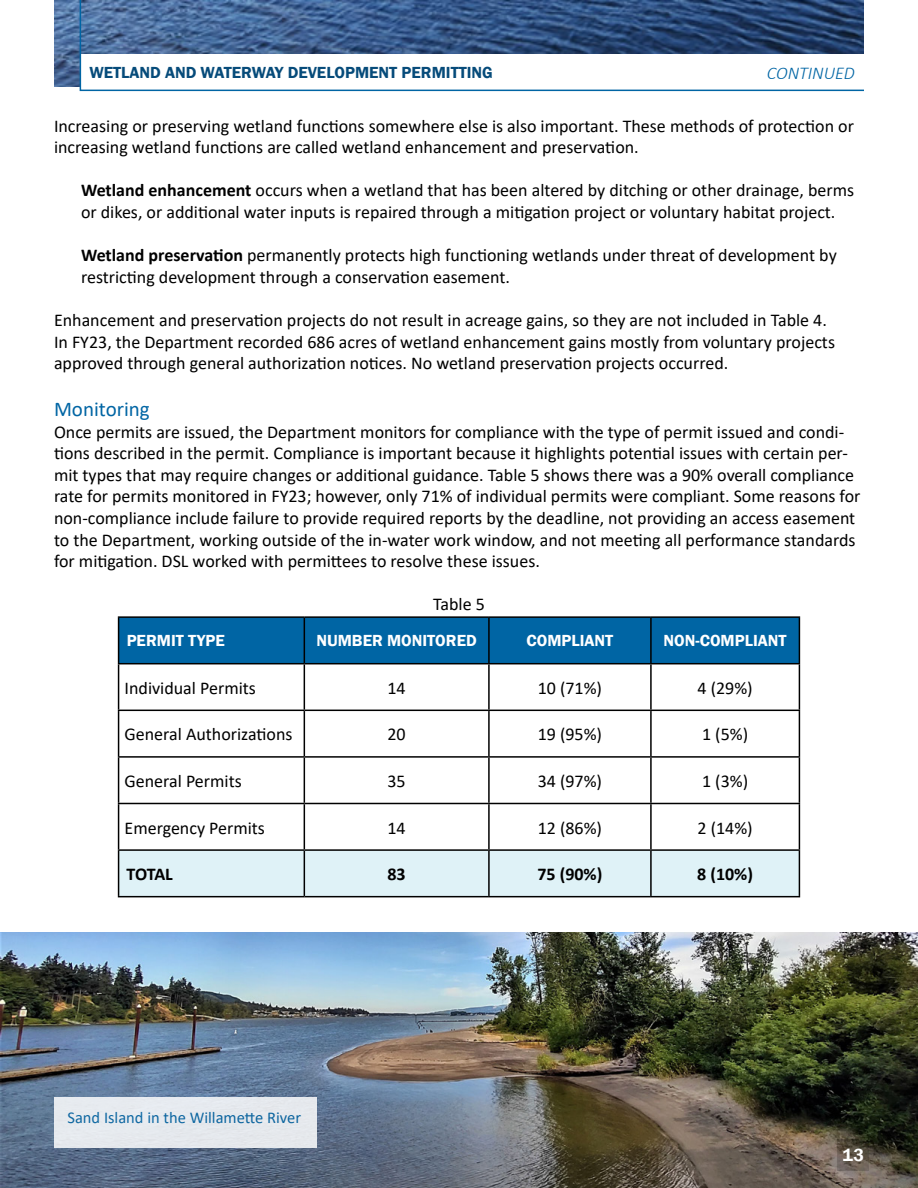
<style>
.page{position:relative;width:918px;height:1188px;background:#fff}
.page>*{position:absolute;margin:0;border:0;box-sizing:border-box;transform-origin:0 0}
.t1{font:21px "Calibri";color:#0065a4}
.t2{font:18px/21.6px "Calibri";color:#000}
.t3{font:700 18px "Calibri";color:#000}
.t4{font:italic 300 18px "Calibri";color:#0065a4}
.t5{font:600 18px "Franklin Gothic";color:#fff}
.t6{font:600 16.5px "Franklin Gothic";color:#fff}
.t7{font:600 16.5px "Franklin Gothic";color:#064b7a}
.t8{font:16.5px "Calibri";color:#0065a4}
.s1{font-weight:700}
</style>
<div class="page">
<img style="left:54px;top:0;width:25px;height:87px">
<svg style="left:79px;top:0;width:785px;height:92px"></svg>
<img style="left:0;top:932px;width:918px;height:256px">
<div style="left:119px;top:618px;width:680px;height:45px;background:#0065a4"></div>
<div style="left:119px;top:851px;width:680px;height:45px;background:#dff2f7"></div>
<hr style="left:118px;top:664px;width:1px;height:46px;background:#000">
<hr style="left:304px;top:664px;width:1px;height:46px;background:#000">
<hr style="left:488px;top:664px;width:2px;height:46px;background:#000">
<hr style="left:650px;top:664px;width:2px;height:46px;background:#000">
<hr style="left:799px;top:664px;width:1px;height:46px;background:#000">
<hr style="left:118px;top:710px;width:186px;height:1px;background:#000">
<hr style="left:118px;top:711px;width:1px;height:45px;background:#000">
<hr style="left:304px;top:710px;width:185px;height:1px;background:#000">
<hr style="left:304px;top:711px;width:1px;height:45px;background:#000">
<hr style="left:489px;top:710px;width:162px;height:1px;background:#000">
<hr style="left:488px;top:711px;width:2px;height:45px;background:#000">
<hr style="left:651px;top:710px;width:149px;height:1px;background:#000">
<hr style="left:650px;top:711px;width:2px;height:45px;background:#000">
<hr style="left:799px;top:711px;width:1px;height:45px;background:#000">
<hr style="left:118px;top:756px;width:186px;height:2px;background:#000">
<hr style="left:118px;top:758px;width:1px;height:45px;background:#000">
<hr style="left:304px;top:756px;width:185px;height:2px;background:#000">
<hr style="left:304px;top:758px;width:1px;height:45px;background:#000">
<hr style="left:489px;top:756px;width:162px;height:2px;background:#000">
<hr style="left:488px;top:758px;width:2px;height:45px;background:#000">
<hr style="left:651px;top:756px;width:149px;height:2px;background:#000">
<hr style="left:650px;top:758px;width:2px;height:45px;background:#000">
<hr style="left:799px;top:758px;width:1px;height:45px;background:#000">
<hr style="left:118px;top:803px;width:186px;height:1px;background:#000">
<hr style="left:118px;top:804px;width:1px;height:45px;background:#000">
<hr style="left:304px;top:803px;width:185px;height:1px;background:#000">
<hr style="left:304px;top:804px;width:1px;height:45px;background:#000">
<hr style="left:489px;top:803px;width:162px;height:1px;background:#000">
<hr style="left:488px;top:804px;width:2px;height:45px;background:#000">
<hr style="left:651px;top:803px;width:149px;height:1px;background:#000">
<hr style="left:650px;top:804px;width:2px;height:45px;background:#000">
<hr style="left:799px;top:804px;width:1px;height:45px;background:#000">
<hr style="left:118px;top:616px;width:186px;height:2px;background:#000">
<hr style="left:118px;top:618px;width:1px;height:45px;background:#000">
<hr style="left:304px;top:616px;width:185px;height:2px;background:#000">
<hr style="left:304px;top:618px;width:1px;height:45px;background:#000">
<hr style="left:489px;top:616px;width:162px;height:2px;background:#000">
<hr style="left:488px;top:618px;width:2px;height:45px;background:#000">
<hr style="left:651px;top:616px;width:149px;height:2px;background:#000">
<hr style="left:650px;top:618px;width:2px;height:45px;background:#000">
<hr style="left:799px;top:618px;width:1px;height:45px;background:#000">
<hr style="left:118px;top:663px;width:186px;height:1px;background:#000">
<hr style="left:304px;top:663px;width:185px;height:1px;background:#000">
<hr style="left:489px;top:663px;width:162px;height:1px;background:#000">
<hr style="left:651px;top:663px;width:149px;height:1px;background:#000">
<hr style="left:118px;top:849px;width:186px;height:2px;background:#000">
<hr style="left:118px;top:851px;width:1px;height:45px;background:#000">
<hr style="left:304px;top:849px;width:185px;height:2px;background:#000">
<hr style="left:304px;top:851px;width:1px;height:45px;background:#000">
<hr style="left:489px;top:849px;width:162px;height:2px;background:#000">
<hr style="left:488px;top:851px;width:2px;height:45px;background:#000">
<hr style="left:651px;top:849px;width:149px;height:2px;background:#000">
<hr style="left:650px;top:851px;width:2px;height:45px;background:#000">
<hr style="left:799px;top:851px;width:1px;height:45px;background:#000">
<hr style="left:118px;top:896px;width:186px;height:1px;background:#000">
<hr style="left:304px;top:896px;width:185px;height:1px;background:#000">
<hr style="left:489px;top:896px;width:162px;height:1px;background:#000">
<hr style="left:651px;top:896px;width:149px;height:1px;background:#000">
<svg style="left:837px;top:1139px;width:31px;height:32px"></svg>
<div style="left:54px;top:1097px;width:262px;height:51px;background:#e6e9ee"></div>
<p class="t7" style="left:89px;top:62px;width:405px">WETLAND AND WATERWAY DEVELOPMENT PERMITTING</p>
<p class="t4" style="left:767px;top:62px;width:90px">CONTINUED</p>
<p class="t2" style="left:54px;top:114px;width:802px">Increasing or preserving wetland functions somewhere else is also important. These methods of protection or increasing wetland functions are called wetland enhancement and preservation.</p>
<p class="t2" style="left:81px;top:179px;width:775px"><span class="s1">Wetland enhancement</span> occurs when a wetland that has been altered by ditching or other drainage, berms or dikes, or additional water inputs is repaired through a mitigation project or voluntary habitat project.</p>
<p class="t2" style="left:81px;top:244px;width:757px"><span class="s1">Wetland preservation</span> permanently protects high functioning wetlands under threat of development by restricting development through a conservation easement.</p>
<p class="t2" style="left:54px;top:309px;width:783px">Enhancement and preservation projects do not result in acreage gains, so they are not included in Table 4.<br>In FY23, the Department recorded 686 acres of wetland enhancement gains mostly from voluntary projects approved through general authorization notices. No wetland preservation projects occurred.</p>
<p class="t1" style="left:54px;top:394px;width:97px">Monitoring</p>
<p class="t2" style="left:54px;top:420px;width:808px">Once permits are issued, the Department monitors for compliance with the type of permit issued and condi&shy;tions described in the permit. Compliance is important because it highlights potential issues with certain per&shy;mit types that may require changes or additional guidance. Table 5 shows there was a 90% overall compliance rate for permits monitored in FY23; however, only 71% of individual permits were compliant. Some reasons for non-compliance include failure to provide required reports by the deadline, not providing an access easement to the Department, working outside of the in-water work window, and not meeting all performance standards for mitigation. DSL worked with permittees to resolve these issues.</p>
<p class="t2" style="left:433px;top:593px;width:53px">Table 5</p>
<p class="t6" style="left:127px;top:631px;width:100px">PERMIT TYPE</p>
<p class="t6" style="left:316px;top:631px;width:162px">NUMBER MONITORED</p>
<p class="t6" style="left:526px;top:631px;width:88px">COMPLIANT</p>
<p class="t6" style="left:664px;top:631px;width:124px">NON-COMPLIANT</p>
<p class="t2" style="left:125px;top:677px;width:133px">Individual Permits</p>
<p class="t2" style="left:388px;top:677px;width:20px">14</p>
<p class="t2" style="left:538px;top:677px;width:66px">10 (71%)</p>
<p class="t2" style="left:698px;top:677px;width:57px">4 (29%)</p>
<p class="t2" style="left:125px;top:723px;width:169px">General Authorizations</p>
<p class="t2" style="left:387px;top:723px;width:20px">20</p>
<p class="t2" style="left:538px;top:723px;width:66px">19 (95%)</p>
<p class="t2" style="left:702px;top:723px;width:48px">1 (5%)</p>
<p class="t2" style="left:125px;top:770px;width:119px">General Permits</p>
<p class="t2" style="left:387px;top:770px;width:20px">35</p>
<p class="t2" style="left:538px;top:770px;width:66px">34 (97%)</p>
<p class="t2" style="left:702px;top:770px;width:48px">1 (3%)</p>
<p class="t2" style="left:125px;top:816px;width:142px">Emergency Permits</p>
<p class="t2" style="left:387px;top:816px;width:20px">14</p>
<p class="t2" style="left:538px;top:816px;width:66px">12 (86%)</p>
<p class="t2" style="left:698px;top:816px;width:57px">2 (14%)</p>
<p class="t3" style="left:127px;top:861px;width:48px">TOTAL</p>
<p class="t3" style="left:387px;top:861px;width:20px">83</p>
<p class="t3" style="left:537px;top:861px;width:66px">75 (90%)</p>
<p class="t3" style="left:697px;top:861px;width:57px">8 (10%)</p>
<p class="t8" style="left:68px;top:1106px;width:235px">Sand Island in the Willamette River</p>
<p class="t5" style="left:843px;top:1144px;width:23px">13</p>
</div>
